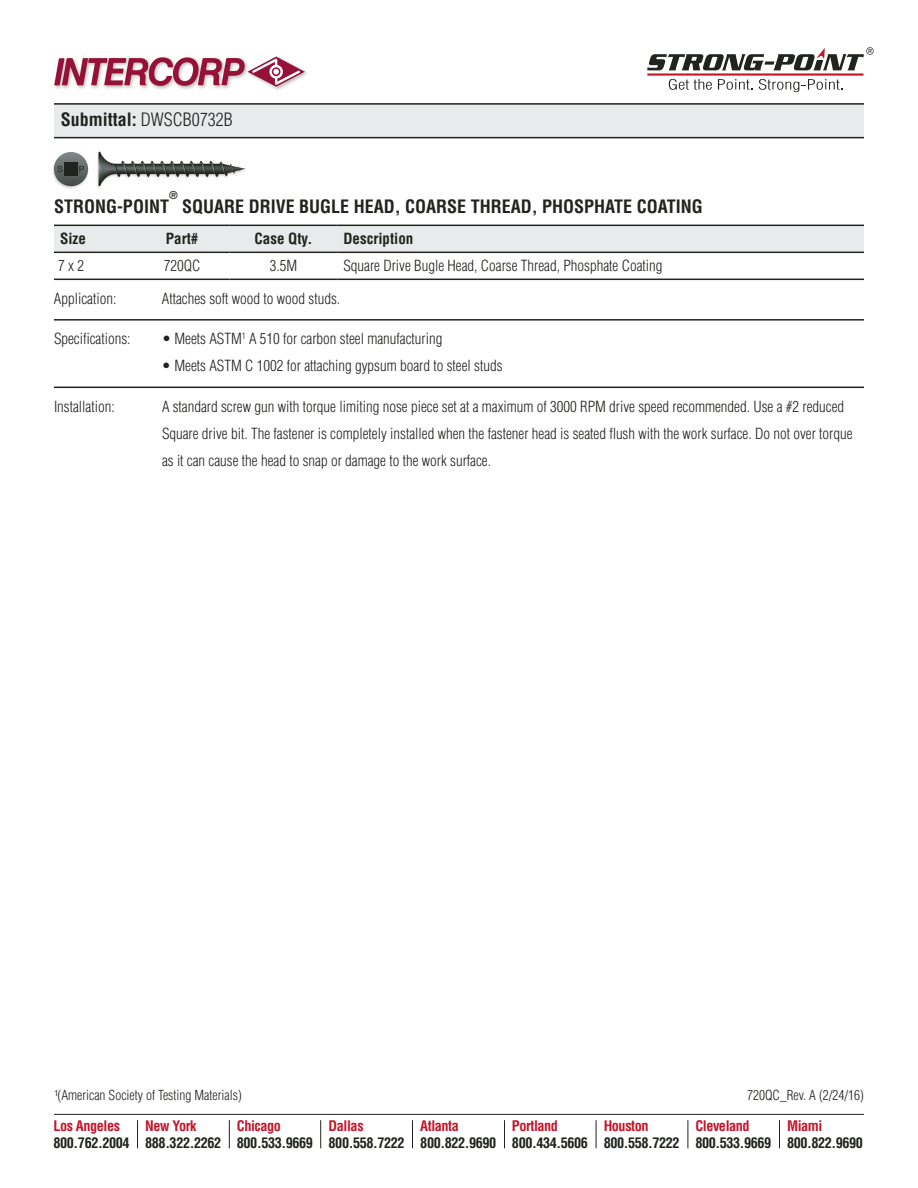
<style>
.page{position:relative;width:918px;height:1188px;background:#fff}
.page>*{position:absolute;margin:0;border:0;box-sizing:border-box;transform-origin:0 0}
.t1{font:700 condensed 18px "Helvetica LT Std";color:#20231e}
.t2{font:300 condensed 15px/27px "Helvetica LT Std";color:#20231e}
.t3{font:700 condensed 15px "Helvetica LT Std";color:#20231e}
.t4{font:700 condensed 14.25px "Helvetica LT Std";letter-spacing:-.03em;color:#20231e}
.t5{font:700 condensed 14.25px "Helvetica LT Std";letter-spacing:-.03em;color:#c31429}
.t6{font:300 condensed 13.5px "Helvetica LT Std";color:#20231e}
.t7{font:700 condensed 10.5px "Helvetica LT Std";color:#20231e}
.s1{font-weight:300}
</style>
<div class="page">
<img style="left:56px;top:71px;width:251px;height:19px">
<svg style="left:54px;top:56px;width:251px;height:32px"></svg>
<hr style="left:647px;top:73px;width:216px;height:3px;background:#c31429">
<svg style="left:669px;top:79px;width:43px;height:11px"></svg>
<svg style="left:718px;top:79px;width:35px;height:11px"></svg>
<svg style="left:759px;top:79px;width:84px;height:13px"></svg>
<svg style="left:647px;top:47px;width:227px;height:23px"></svg>
<svg style="left:137px;top:1120px;width:1px;height:28px"></svg>
<hr style="left:54px;top:1114px;width:810px;height:1px;background:#20231e">
<svg style="left:229px;top:1120px;width:1px;height:28px"></svg>
<svg style="left:320px;top:1120px;width:1px;height:28px"></svg>
<svg style="left:412px;top:1120px;width:1px;height:28px"></svg>
<svg style="left:504px;top:1120px;width:1px;height:28px"></svg>
<svg style="left:596px;top:1120px;width:1px;height:28px"></svg>
<svg style="left:688px;top:1120px;width:1px;height:28px"></svg>
<svg style="left:779px;top:1120px;width:1px;height:28px"></svg>
<div style="left:54px;top:104px;width:810px;height:34px;background:#e8eaeb"></div>
<hr style="left:54px;top:103px;width:810px;height:2px;background:#20231e">
<hr style="left:54px;top:137px;width:810px;height:1px;background:#20231e">
<svg style="left:54px;top:226px;width:810px;height:53px"></svg>
<hr style="left:54px;top:225px;width:81px;height:1px;background:#20231e">
<hr style="left:135px;top:225px;width:95px;height:1px;background:#20231e">
<hr style="left:230px;top:225px;width:108px;height:1px;background:#20231e">
<hr style="left:338px;top:225px;width:526px;height:1px;background:#20231e">
<hr style="left:54px;top:252px;width:81px;height:1px;background:#20231e">
<hr style="left:135px;top:252px;width:95px;height:1px;background:#20231e">
<hr style="left:230px;top:252px;width:108px;height:1px;background:#20231e">
<hr style="left:54px;top:279px;width:81px;height:1px;background:#20231e">
<hr style="left:135px;top:279px;width:95px;height:1px;background:#20231e">
<hr style="left:230px;top:279px;width:108px;height:1px;background:#20231e">
<hr style="left:338px;top:252px;width:526px;height:1px;background:#20231e">
<hr style="left:338px;top:279px;width:526px;height:1px;background:#20231e">
<hr style="left:54px;top:319px;width:810px;height:2px;background:#20231e">
<hr style="left:54px;top:387px;width:810px;height:1px;background:#20231e">
<div style="left:52px;top:152px;width:196px;height:38px;background:#20231e;opacity:.2"></div>
<svg style="left:99px;top:152px;width:147px;height:34px"></svg>
<svg style="left:54px;top:152px;width:34px;height:34px"></svg>
<div style="left:64px;top:162px;width:14px;height:14px;background:#20231e"></div>
<svg style="left:58px;top:166px;width:5px;height:6px"></svg>
<svg style="left:79px;top:166px;width:5px;height:6px"></svg>
<p class="t1" style="left:61px;top:108px;width:174px">Submittal: <span class="s1">DWSCB0732B</span></p>
<p class="t7" style="left:169px;top:189px;width:10px">®</p>
<p class="t1" style="left:54px;top:195px;width:117px">STRONG-POINT</p>
<p class="t1" style="left:182px;top:195px;width:522px">SQUARE DRIVE BUGLE HEAD, COARSE THREAD, PHOSPHATE COATING</p>
<p class="t3" style="left:60px;top:229px;width:27px">Size</p>
<p class="t3" style="left:166px;top:229px;width:34px">Part#</p>
<p class="t3" style="left:255px;top:229px;width:59px">Case Qty.</p>
<p class="t3" style="left:343px;top:229px;width:71px">Description</p>
<p class="t2" style="left:58px;top:252px;width:27px">7 x 2</p>
<p class="t2" style="left:164px;top:252px;width:38px">720QC</p>
<p class="t2" style="left:270px;top:252px;width:29px">3.5M</p>
<p class="t2" style="left:343px;top:252px;width:321px">Square Drive Bugle Head, Coarse Thread, Phosphate Coating</p>
<p class="t2" style="left:54px;top:285px;width:64px">Application:</p>
<p class="t2" style="left:54px;top:325px;width:78px">Specifications:</p>
<p class="t2" style="left:162px;top:285px;width:180px">Attaches soft wood to wood studs.</p>
<p class="t2" style="left:162px;top:325px;width:282px">• Meets ASTM<sup>1</sup> A 510 for carbon steel manufacturing</p>
<p class="t2" style="left:162px;top:352px;width:342px">• Meets ASTM C 1002 for attaching gypsum board to steel studs</p>
<p class="t2" style="left:54px;top:393px;width:62px">Installation:</p>
<p class="t2" style="left:162px;top:393px;width:692px">A standard screw gun with torque limiting nose piece set at a maximum of 3000 RPM drive speed recommended. Use a #2 reduced<br>Square drive bit. The fastener is completely installed when the fastener head is seated flush with the work surface. Do not over torque as it can cause the head to snap or damage to the work surface.</p>
<p class="t6" style="left:54px;top:1087px;width:189px">¹(American Society of Testing Materials)</p>
<p class="t6" style="left:747px;top:1087px;width:118px">720QC_Rev. A (2/24/16)</p>
<p class="t5" style="left:54px;top:1117px;width:68px">Los Angeles</p>
<p class="t4" style="left:54px;top:1134px;width:78px">800.762.2004</p>
<p class="t5" style="left:145px;top:1117px;width:53px">New York</p>
<p class="t4" style="left:145px;top:1134px;width:78px">888.322.2262</p>
<p class="t5" style="left:237px;top:1117px;width:46px">Chicago</p>
<p class="t4" style="left:237px;top:1134px;width:78px">800.533.9669</p>
<p class="t5" style="left:329px;top:1117px;width:37px">Dallas</p>
<p class="t4" style="left:329px;top:1134px;width:78px">800.558.7222</p>
<p class="t5" style="left:420px;top:1117px;width:40px">Atlanta</p>
<p class="t4" style="left:420px;top:1134px;width:78px">800.822.9690</p>
<p class="t5" style="left:512px;top:1117px;width:48px">Portland</p>
<p class="t4" style="left:512px;top:1134px;width:78px">800.434.5606</p>
<p class="t5" style="left:604px;top:1117px;width:46px">Houston</p>
<p class="t4" style="left:604px;top:1134px;width:78px">800.558.7222</p>
<p class="t5" style="left:695px;top:1117px;width:56px">Cleveland</p>
<p class="t4" style="left:695px;top:1134px;width:78px">800.533.9669</p>
<p class="t5" style="left:787px;top:1117px;width:37px">Miami</p>
<p class="t4" style="left:787px;top:1134px;width:78px">800.822.9690</p>
</div>
